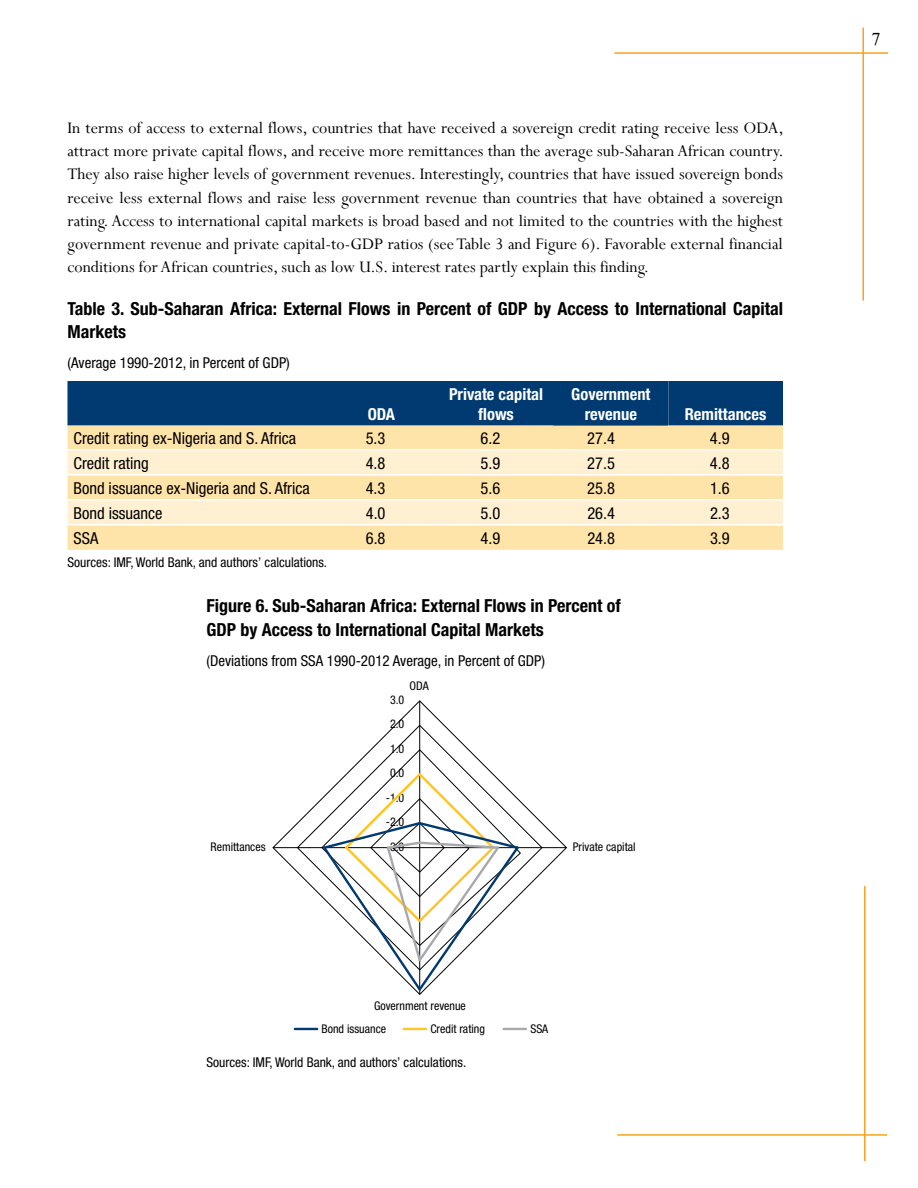
<style>
.page{position:relative;width:918px;height:1188px;background:#fff}
.page>*{position:absolute;margin:0;border:0;box-sizing:border-box;transform-origin:0 0}
.t1{font:18px/23.2px "Perpetua";color:#000;text-align:justify}
.t2{font:700 condensed 18px/23.2px "Helvetica Neue";color:#000}
.t3{font:18px "Times New Roman";color:#000}
.t4{font:condensed 16.5px "Helvetica Neue";color:#000}
.t5{font:700 condensed 16.5px/19.8px "Helvetica Neue";color:#fff;text-align:center}
.t6{font:condensed 15px "Helvetica Neue";color:#000}
.t7{font:condensed 13.5px "Helvetica Neue";color:#000}
.t8{font:condensed 12px/25.2px "Helvetica Neue";color:#000}
</style>
<div class="page">
<hr style="left:614px;top:52px;width:274px;height:2px;background:#faa21b">
<hr style="left:862px;top:28px;width:2px;height:273px;background:#faa21b">
<hr style="left:864px;top:886px;width:2px;height:275px;background:#faa21b">
<hr style="left:617px;top:1134px;width:270px;height:2px;background:#faa21b">
<div style="left:68px;top:381px;width:715px;height:45px;background:#003a70"></div>
<div style="left:554px;top:381px;width:114px;height:45px;background:#003a70"></div>
<div style="left:68px;top:426px;width:715px;height:124px;background:#ffe4aa"></div>
<svg style="left:68px;top:451px;width:715px;height:73px;background:#ffecc4"></svg>
<hr style="left:68px;top:449px;width:256px;height:2px;background:#fff">
<hr style="left:324px;top:449px;width:115px;height:2px;background:#fff">
<hr style="left:439px;top:449px;width:115px;height:2px;background:#fff">
<hr style="left:554px;top:449px;width:114px;height:2px;background:#fff">
<hr style="left:668px;top:449px;width:115px;height:2px;background:#fff">
<hr style="left:68px;top:474px;width:256px;height:2px;background:#fff">
<hr style="left:324px;top:474px;width:115px;height:2px;background:#fff">
<hr style="left:439px;top:474px;width:115px;height:2px;background:#fff">
<hr style="left:554px;top:474px;width:114px;height:2px;background:#fff">
<hr style="left:668px;top:474px;width:115px;height:2px;background:#fff">
<hr style="left:68px;top:499px;width:256px;height:2px;background:#fff">
<hr style="left:324px;top:499px;width:115px;height:2px;background:#fff">
<hr style="left:439px;top:499px;width:115px;height:2px;background:#fff">
<hr style="left:554px;top:499px;width:114px;height:2px;background:#fff">
<hr style="left:668px;top:499px;width:115px;height:2px;background:#fff">
<hr style="left:68px;top:524px;width:256px;height:2px;background:#fff">
<hr style="left:324px;top:524px;width:115px;height:2px;background:#fff">
<hr style="left:439px;top:524px;width:115px;height:2px;background:#fff">
<hr style="left:554px;top:524px;width:114px;height:2px;background:#fff">
<hr style="left:668px;top:524px;width:115px;height:2px;background:#fff">
<svg style="left:272px;top:700px;width:295px;height:295px"></svg>
<svg style="left:297px;top:725px;width:246px;height:246px"></svg>
<hr style="left:419px;top:701px;width:1px;height:147px;background:#000">
<hr style="left:420px;top:847px;width:146px;height:1px;background:#000">
<hr style="left:419px;top:848px;width:1px;height:146px;background:#000">
<hr style="left:273px;top:847px;width:147px;height:1px;background:#000">
<svg style="left:321px;top:749px;width:200px;height:244px"></svg>
<hr style="left:295px;top:1028px;width:22px;height:2px;background:#003a70">
<hr style="left:504px;top:1028px;width:22px;height:2px;background:#a7a9ac">
<hr style="left:404px;top:1028px;width:22px;height:2px;background:#ffc425">
<p class="t1" style="left:68px;top:116px;width:718px">In terms of access to external flows, countries that have received a sovereign credit rating receive less ODA, attract more private capital flows, and receive more remittances than the average sub-Saharan African country.<br>They also raise higher levels of government revenues. Interestingly, countries that have issued sovereign bonds receive less external flows and raise less government revenue than countries that have obtained a sovereign rating. Access to international capital markets is broad based and not limited to the countries with the highest government revenue and private capital-to-GDP ratios (see Table 3 and Figure 6). Favorable external financial conditions for African countries, such as low U.S. interest rates partly explain this finding.</p>
<p class="t2" style="left:68px;top:297px;width:717px">Table 3. Sub-Saharan Africa: External Flows in Percent of GDP by Access to International Capital<br>Markets</p>
<p class="t6" style="left:68px;top:354px;width:224px">(Average 1990-2012, in Percent of GDP)</p>
<p class="t5" style="left:368px;top:404px;width:29px">ODA</p>
<p class="t5" style="left:449px;top:384px;width:96px">Private capital flows</p>
<p class="t5" style="left:571px;top:384px;width:81px">Government revenue</p>
<p class="t5" style="left:685px;top:404px;width:83px">Remittances</p>
<p class="t4" style="left:74px;top:428px;width:224px">Credit rating ex-Nigeria and S. Africa</p>
<p class="t4" style="left:366px;top:428px;width:21px">5.3</p>
<p class="t4" style="left:480px;top:428px;width:21px">6.2</p>
<p class="t4" style="left:587px;top:428px;width:29px">27.4</p>
<p class="t4" style="left:710px;top:428px;width:21px">4.9</p>
<p class="t4" style="left:74px;top:453px;width:77px">Credit rating</p>
<p class="t4" style="left:366px;top:453px;width:21px">4.8</p>
<p class="t4" style="left:480px;top:453px;width:21px">5.9</p>
<p class="t4" style="left:587px;top:453px;width:29px">27.5</p>
<p class="t4" style="left:710px;top:453px;width:21px">4.8</p>
<p class="t4" style="left:74px;top:478px;width:238px">Bond issuance ex-Nigeria and S. Africa</p>
<p class="t4" style="left:366px;top:478px;width:21px">4.3</p>
<p class="t4" style="left:480px;top:478px;width:21px">5.6</p>
<p class="t4" style="left:587px;top:478px;width:29px">25.8</p>
<p class="t4" style="left:710px;top:478px;width:21px">1.6</p>
<p class="t4" style="left:74px;top:503px;width:90px">Bond issuance</p>
<p class="t4" style="left:366px;top:503px;width:21px">4.0</p>
<p class="t4" style="left:481px;top:503px;width:21px">5.0</p>
<p class="t4" style="left:587px;top:503px;width:29px">26.4</p>
<p class="t4" style="left:710px;top:503px;width:21px">2.3</p>
<p class="t4" style="left:74px;top:528px;width:26px">SSA</p>
<p class="t4" style="left:366px;top:528px;width:21px">6.8</p>
<p class="t4" style="left:481px;top:528px;width:21px">4.9</p>
<p class="t4" style="left:587px;top:528px;width:29px">24.8</p>
<p class="t4" style="left:710px;top:528px;width:21px">3.9</p>
<p class="t7" style="left:68px;top:555px;width:261px">Sources: IMF, World Bank, and authors’ calculations.</p>
<p class="t2" style="left:207px;top:594px;width:416px">Figure 6. Sub-Saharan Africa: External Flows in Percent of<br>GDP by Access to International Capital Markets</p>
<p class="t6" style="left:207px;top:652px;width:340px">(Deviations from SSA 1990-2012 Average, in Percent of GDP)</p>
<p class="t8" style="left:409px;top:673px;width:21px">ODA</p>
<p class="t8" style="left:390px;top:687px;width:16px">3.0</p>
<p class="t8" style="left:390px;top:711px;width:16px">2.0</p>
<p class="t8" style="left:390px;top:736px;width:16px">1.0</p>
<p class="t8" style="left:390px;top:760px;width:16px">0.0</p>
<p class="t8" style="left:211px;top:834px;width:56px">Remittances</p>
<p class="t8" style="left:386px;top:785px;width:20px">-1.0</p>
<p class="t8" style="left:386px;top:809px;width:20px">-2.0 -3.0</p>
<p class="t8" style="left:573px;top:834px;width:64px">Private capital</p>
<p class="t8" style="left:374px;top:993px;width:93px">Government revenue</p>
<p class="t8" style="left:322px;top:1016px;width:66px">Bond issuance</p>
<p class="t8" style="left:430px;top:1016px;width:56px">Credit rating</p>
<p class="t8" style="left:530px;top:1016px;width:19px">SSA</p>
<p class="t7" style="left:207px;top:1054px;width:261px">Sources: IMF, World Bank, and authors’ calculations.</p>
<p class="t3" style="left:872px;top:27px;width:10px">7</p>
</div>
